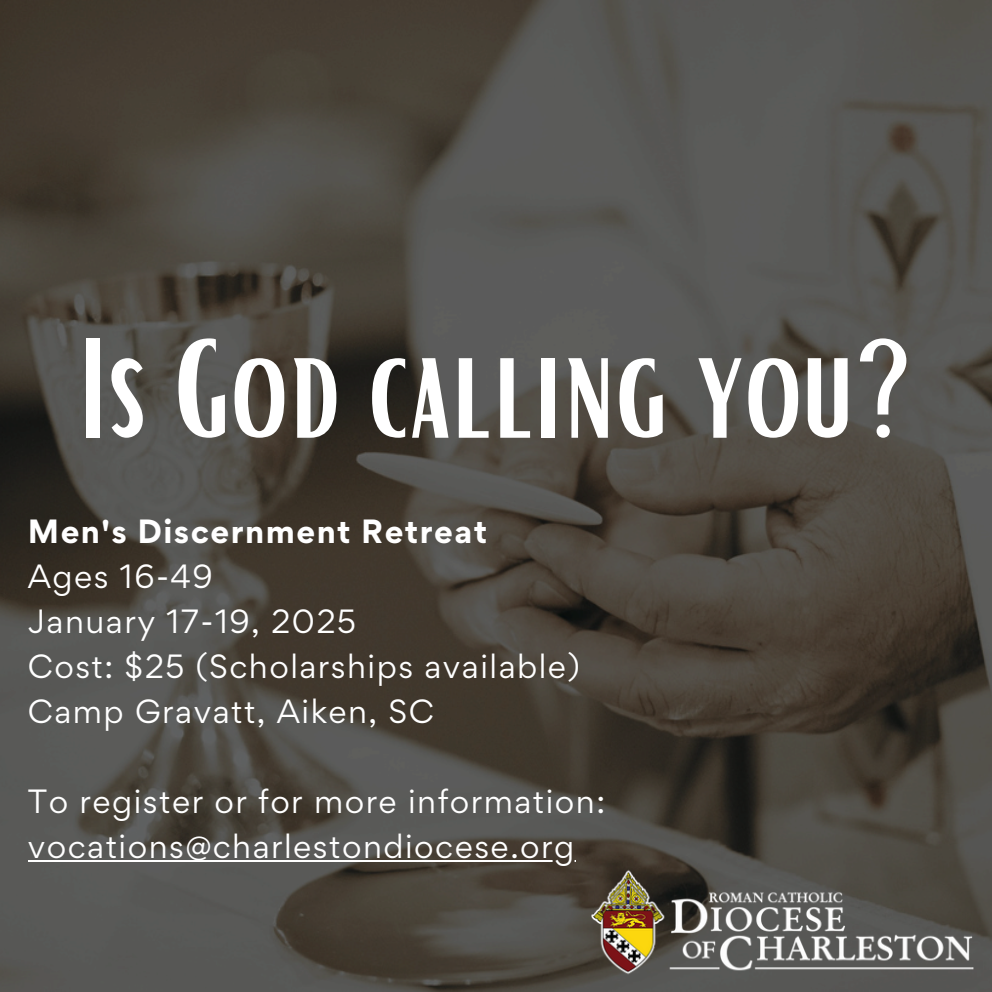
<style>
.page{position:relative;width:992px;height:992px;background:#fff}
.page>*{position:absolute;margin:0;border:0;box-sizing:border-box;transform-origin:0 0}
.t1{font:137.5px "Bright";color:#fff}
.t2{font:30px "Gordita";letter-spacing:.05em;color:#fff}
.t3{font:700 30px "Gordita";letter-spacing:.05em;color:#fff}
</style>
<div class="page">
<img style="left:0;top:0;width:992px;height:992px">
<img style="left:548px;top:851px;width:444px;height:141px">
<hr style="left:28px;top:860px;width:548px;height:2px;background:#fff">
<p class="t1" style="left:79px;top:300px;width:836px">Is God calling you?</p>
<p class="t3" style="left:28px;top:511px;width:461px">Men's Discernment Retreat</p>
<p class="t2" style="left:28px;top:556px;width:186px">Ages 16-49</p>
<p class="t2" style="left:28px;top:601px;width:330px">January 17-19, 2025</p>
<p class="t2" style="left:28px;top:646px;width:553px">Cost: $25 (Scholarships available)</p>
<p class="t2" style="left:28px;top:691px;width:408px">Camp Gravatt, Aiken, SC</p>
<p class="t2" style="left:28px;top:781px;width:579px">To register or for more information:</p>
<p class="t2" style="left:28px;top:826px;width:548px">vocations@charlestondiocese.org</p>
</div>
